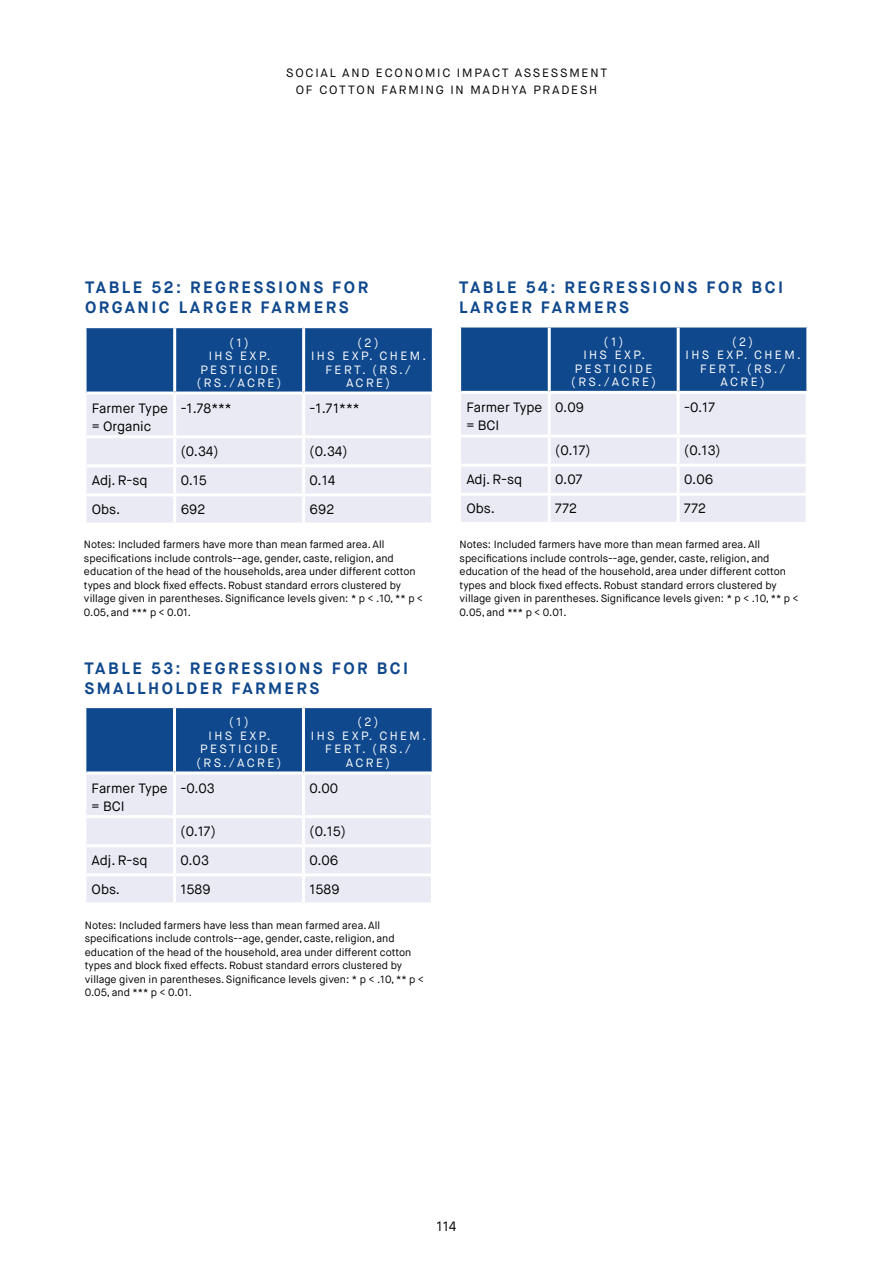
<style>
.page{position:relative;width:893px;height:1263px;background:#fff}
.page>*{position:absolute;margin:0;border:0;box-sizing:border-box;transform-origin:0 0}
.t1{font:700 16.5px/19.5px "Maison Neue";letter-spacing:.15em;color:#0f488c}
.t2{font:13.5px/18px "Maison Neue";color:#000}
.t3{font:12px/13.5px "Maison Neue";letter-spacing:.2em;color:#fff;text-align:center}
.t4{font:12px/16.5px "Maison Neue";letter-spacing:.15em;color:#000;text-align:center}
.t5{font:10.5px/13.5px "Maison Neue";color:#000}
</style>
<div class="page">
<div style="left:461px;top:327px;width:345px;height:64px;background:#0f488c"></div>
<div style="left:461px;top:394px;width:345px;height:128px;background:#e9eaf4"></div>
<hr style="left:548px;top:327px;width:3px;height:64px;background:#fff">
<hr style="left:548px;top:394px;width:3px;height:41px;background:#fff">
<hr style="left:677px;top:394px;width:3px;height:41px;background:#fff">
<hr style="left:548px;top:438px;width:3px;height:26px;background:#fff">
<hr style="left:677px;top:438px;width:3px;height:26px;background:#fff">
<hr style="left:548px;top:467px;width:3px;height:26px;background:#fff">
<hr style="left:677px;top:467px;width:3px;height:26px;background:#fff">
<hr style="left:548px;top:496px;width:3px;height:26px;background:#fff">
<hr style="left:677px;top:496px;width:3px;height:26px;background:#fff">
<hr style="left:461px;top:435px;width:88px;height:3px;background:#fff">
<hr style="left:549px;top:435px;width:129px;height:3px;background:#fff">
<hr style="left:678px;top:435px;width:131px;height:3px;background:#fff">
<hr style="left:461px;top:464px;width:88px;height:3px;background:#fff">
<hr style="left:549px;top:464px;width:129px;height:3px;background:#fff">
<hr style="left:678px;top:464px;width:131px;height:3px;background:#fff">
<hr style="left:461px;top:493px;width:88px;height:3px;background:#fff">
<hr style="left:549px;top:493px;width:129px;height:3px;background:#fff">
<hr style="left:678px;top:493px;width:131px;height:3px;background:#fff">
<hr style="left:677px;top:327px;width:3px;height:64px;background:#fff">
<div style="left:87px;top:328px;width:345px;height:63px;background:#0f488c"></div>
<div style="left:87px;top:394px;width:344px;height:128px;background:#e9eaf4"></div>
<hr style="left:173px;top:328px;width:3px;height:63px;background:#fff">
<hr style="left:173px;top:394px;width:3px;height:41px;background:#fff">
<hr style="left:302px;top:394px;width:3px;height:41px;background:#fff">
<hr style="left:173px;top:438px;width:3px;height:26px;background:#fff">
<hr style="left:302px;top:438px;width:3px;height:26px;background:#fff">
<hr style="left:173px;top:467px;width:3px;height:26px;background:#fff">
<hr style="left:302px;top:467px;width:3px;height:26px;background:#fff">
<hr style="left:173px;top:496px;width:3px;height:26px;background:#fff">
<hr style="left:302px;top:496px;width:3px;height:26px;background:#fff">
<hr style="left:87px;top:435px;width:88px;height:3px;background:#fff">
<hr style="left:175px;top:435px;width:129px;height:3px;background:#fff">
<hr style="left:304px;top:435px;width:130px;height:3px;background:#fff">
<hr style="left:87px;top:464px;width:88px;height:3px;background:#fff">
<hr style="left:175px;top:464px;width:129px;height:3px;background:#fff">
<hr style="left:304px;top:464px;width:130px;height:3px;background:#fff">
<hr style="left:87px;top:493px;width:88px;height:3px;background:#fff">
<hr style="left:175px;top:493px;width:129px;height:3px;background:#fff">
<hr style="left:304px;top:493px;width:130px;height:3px;background:#fff">
<hr style="left:302px;top:328px;width:3px;height:63px;background:#fff">
<div style="left:86px;top:708px;width:346px;height:63px;background:#0f488c"></div>
<div style="left:86px;top:774px;width:345px;height:128px;background:#e9eaf4"></div>
<hr style="left:173px;top:708px;width:3px;height:63px;background:#fff">
<hr style="left:173px;top:774px;width:3px;height:41px;background:#fff">
<hr style="left:302px;top:774px;width:3px;height:41px;background:#fff">
<hr style="left:173px;top:818px;width:3px;height:26px;background:#fff">
<hr style="left:302px;top:818px;width:3px;height:26px;background:#fff">
<hr style="left:173px;top:847px;width:3px;height:26px;background:#fff">
<hr style="left:302px;top:847px;width:3px;height:26px;background:#fff">
<hr style="left:173px;top:876px;width:3px;height:26px;background:#fff">
<hr style="left:302px;top:876px;width:3px;height:26px;background:#fff">
<hr style="left:86px;top:815px;width:89px;height:3px;background:#fff">
<hr style="left:175px;top:815px;width:128px;height:3px;background:#fff">
<hr style="left:303px;top:815px;width:131px;height:3px;background:#fff">
<hr style="left:86px;top:844px;width:89px;height:3px;background:#fff">
<hr style="left:175px;top:844px;width:128px;height:3px;background:#fff">
<hr style="left:303px;top:844px;width:131px;height:3px;background:#fff">
<hr style="left:86px;top:873px;width:89px;height:3px;background:#fff">
<hr style="left:175px;top:873px;width:128px;height:3px;background:#fff">
<hr style="left:303px;top:873px;width:131px;height:3px;background:#fff">
<hr style="left:302px;top:708px;width:3px;height:63px;background:#fff">
<p class="t4" style="left:286px;top:65px;width:322px">SOCIAL AND ECONOMIC IMPACT ASSESSMENT<br>OF COTTON FARMING IN MADHYA PRADESH</p>
<h1 class="t1" style="left:85px;top:278px;width:285px">TABLE 52: REGRESSIONS FOR<br>ORGANIC LARGER FARMERS</h1>
<p class="t3" style="left:197px;top:336px;width:86px">(1)<br>IHS EXP.<br>PESTICIDE (RS./ACRE)</p>
<p class="t3" style="left:311px;top:336px;width:117px">(2)<br>IHS EXP. CHEM.<br>FERT. (RS./<br>ACRE)</p>
<p class="t2" style="left:92px;top:399px;width:78px">Farmer Type = Organic</p>
<p class="t2" style="left:181px;top:399px;width:52px">-1.78***</p>
<p class="t2" style="left:310px;top:399px;width:51px">-1.71***</p>
<p class="t2" style="left:181px;top:442px;width:40px">(0.34)</p>
<p class="t2" style="left:310px;top:442px;width:40px">(0.34)</p>
<p class="t2" style="left:92px;top:471px;width:57px">Adj. R-sq</p>
<p class="t2" style="left:181px;top:471px;width:28px">0.15</p>
<p class="t2" style="left:310px;top:471px;width:27px">0.14</p>
<p class="t2" style="left:92px;top:500px;width:30px">Obs.</p>
<p class="t2" style="left:181px;top:500px;width:26px">692</p>
<p class="t2" style="left:310px;top:500px;width:26px">692</p>
<p class="t5" style="left:84px;top:538px;width:340px">Notes: Included farmers have more than mean farmed area. All specifications include controls--age, gender, caste, religion, and education of the head of the households, area under different cotton types and block fixed effects. Robust standard errors clustered by village given in parentheses. Significance levels given: * p &lt; .10, ** p &lt; 0.05, and *** p &lt; 0.01.</p>
<h1 class="t1" style="left:85px;top:659px;width:325px">TABLE 53: REGRESSIONS FOR BCI<br>SMALLHOLDER FARMERS</h1>
<p class="t3" style="left:197px;top:716px;width:86px">(1)<br>IHS EXP.<br>PESTICIDE (RS./ACRE)</p>
<p class="t3" style="left:311px;top:716px;width:117px">(2)<br>IHS EXP. CHEM.<br>FERT. (RS./<br>ACRE)</p>
<p class="t2" style="left:92px;top:779px;width:78px">Farmer Type = BCI</p>
<p class="t2" style="left:181px;top:779px;width:36px">-0.03</p>
<p class="t2" style="left:309px;top:779px;width:30px">0.00</p>
<p class="t2" style="left:181px;top:822px;width:37px">(0.17)</p>
<p class="t2" style="left:309px;top:822px;width:38px">(0.15)</p>
<p class="t2" style="left:92px;top:851px;width:57px">Adj. R-sq</p>
<p class="t2" style="left:181px;top:851px;width:30px">0.03</p>
<p class="t2" style="left:309px;top:851px;width:31px">0.06</p>
<p class="t2" style="left:92px;top:880px;width:30px">Obs.</p>
<p class="t2" style="left:181px;top:880px;width:32px">1589</p>
<p class="t2" style="left:309px;top:880px;width:32px">1589</p>
<p class="t5" style="left:85px;top:919px;width:340px">Notes: Included farmers have less than mean farmed area. All specifications include controls--age, gender, caste, religion, and education of the head of the household, area under different cotton types and block fixed effects. Robust standard errors clustered by village given in parentheses. Significance levels given: * p &lt; .10, ** p &lt; 0.05, and *** p &lt; 0.01.</p>
<h1 class="t1" style="left:459px;top:278px;width:325px">TABLE 54: REGRESSIONS FOR BCI<br>LARGER FARMERS</h1>
<p class="t3" style="left:571px;top:335px;width:86px">(1)<br>IHS EXP.<br>PESTICIDE (RS./ACRE)</p>
<p class="t3" style="left:686px;top:335px;width:117px">(2)<br>IHS EXP. CHEM.<br>FERT. (RS./<br>ACRE)</p>
<p class="t2" style="left:466px;top:398px;width:78px">Farmer Type = BCI</p>
<p class="t2" style="left:555px;top:398px;width:30px">0.09</p>
<p class="t2" style="left:684px;top:398px;width:32px">-0.17</p>
<p class="t2" style="left:555px;top:441px;width:37px">(0.17)</p>
<p class="t2" style="left:684px;top:441px;width:38px">(0.13)</p>
<p class="t2" style="left:466px;top:471px;width:57px">Adj. R-sq</p>
<p class="t2" style="left:555px;top:471px;width:29px">0.07</p>
<p class="t2" style="left:684px;top:471px;width:31px">0.06</p>
<p class="t2" style="left:466px;top:500px;width:30px">Obs.</p>
<p class="t2" style="left:555px;top:500px;width:23px">772</p>
<p class="t2" style="left:684px;top:500px;width:23px">772</p>
<p class="t5" style="left:460px;top:538px;width:340px">Notes: Included farmers have more than mean farmed area. All specifications include controls--age, gender, caste, religion, and education of the head of the household, area under different cotton types and block fixed effects. Robust standard errors clustered by village given in parentheses. Significance levels given: * p &lt; .10, ** p &lt; 0.05, and *** p &lt; 0.01.</p>
<p class="t2" style="left:437px;top:1217px;width:21px">114</p>
</div>
